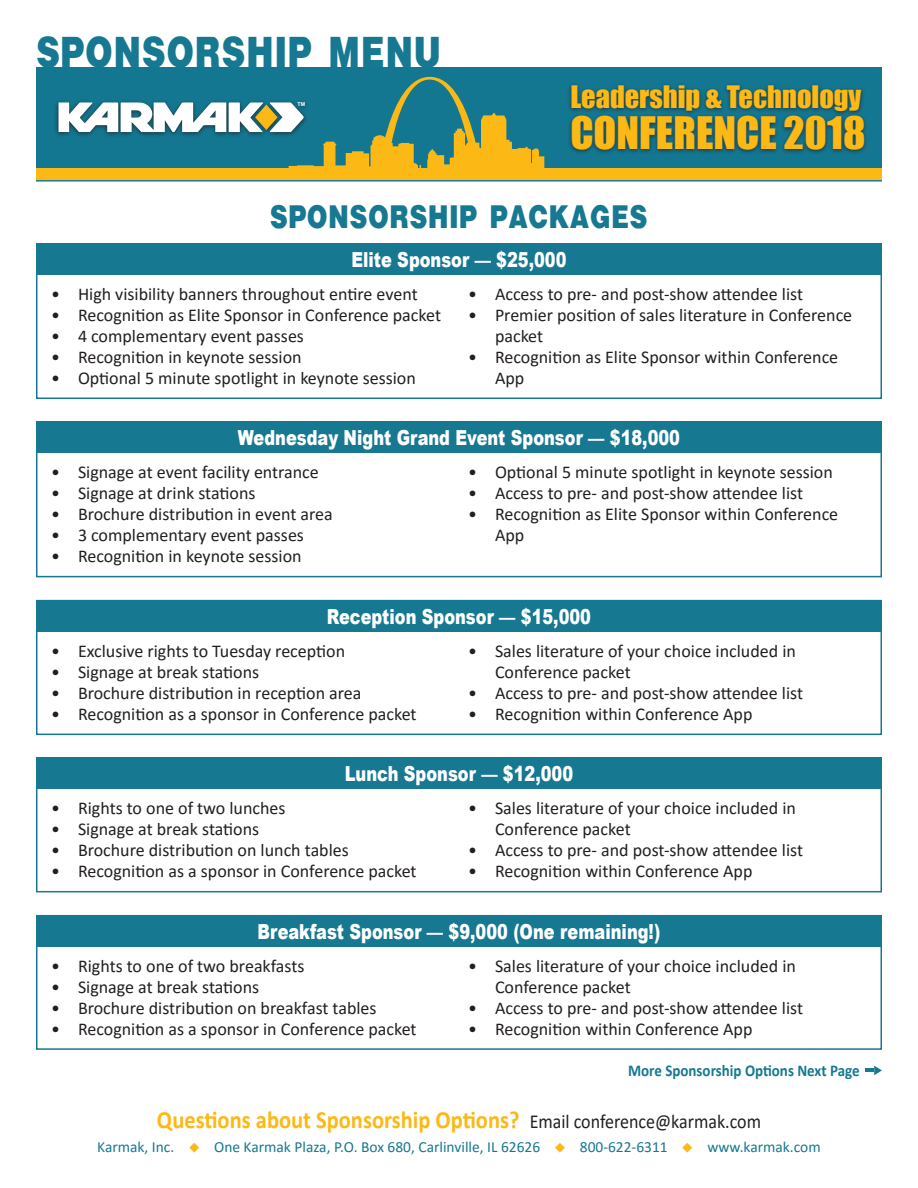
<style>
.page{position:relative;width:918px;height:1188px;background:#fff}
.page>*{position:absolute;margin:0;border:0;box-sizing:border-box;transform-origin:0 0}
.t1{font:900 44.85px "Arena";color:#167891;scale:.8 1}
.t2{font:41.1px "Impact";color:#fcb814}
.t3{font:900 33.75px "Arena";color:#167891;scale:.8 1}
.t4{font:28.5px "Impact";color:#fcb814}
.t5{font:700 24.75px "Calibri";color:#fcb814;scale:.91 1}
.t6{font:900 20.7px "Arial";color:#fff;scale:.78 1}
.t7{font:18px/21px "Calibri";color:#231f20}
.t8{font:700 16.5px "Calibri";color:#167891;scale:.91 1}
.t9{font:15.45px "Calibri";color:#167891}
.t10{font:700 5.4px "Arial";color:#fff}
.s1{font-weight:400;font-size:19.8px;color:#231f20}
.s2{color:#fcb814}
</style>
<div class="page">
<div style="left:36px;top:758px;width:846px;height:134px;border:2px solid #167891"></div>
<div style="left:36px;top:422px;width:846px;height:155px;border:2px solid #167891"></div>
<div style="left:36px;top:915px;width:846px;height:135px;border:2px solid #167891"></div>
<div style="left:36px;top:243px;width:846px;height:31px;background:#167891"></div>
<div style="left:36px;top:67px;width:846px;height:112px;background:#137791"></div>
<div style="left:36px;top:169px;width:846px;height:11px;background:#fcb814"></div>
<div style="left:567px;top:82px;width:302px;height:73px;background:#231f20;opacity:.75"></div>
<svg style="left:59px;top:77px;width:489px;height:92px"></svg>
<div style="left:36px;top:243px;width:846px;height:156px;border:2px solid #167891"></div>
<div style="left:36px;top:915px;width:846px;height:31px;background:#167891"></div>
<svg style="left:866px;top:1066px;width:16px;height:9px"></svg>
<hr style="left:36px;top:180px;width:846px;height:2px;background:#167891">
<div style="left:36px;top:422px;width:846px;height:31px;background:#167891"></div>
<div style="left:36px;top:758px;width:846px;height:31px;background:#167891"></div>
<div style="left:36px;top:600px;width:846px;height:135px;border:2px solid #167891"></div>
<div style="left:36px;top:600px;width:846px;height:31px;background:#167891"></div>
<p class="t1" style="left:36px;top:30px;width:509px">SPONSORSHIP MENU</p>
<p class="t10" style="left:298px;top:101px;width:9px">TM</p>
<p class="t4" style="left:570px;top:75px;width:293px">Leadership &amp; Technology</p>
<p class="t2" style="left:570px;top:101px;width:297px">CONFERENCE 2018</p>
<p class="t3" style="left:270px;top:200px;width:474px">SPONSORSHIP PACKAGES</p>
<p class="t6" style="left:351px;top:246px;width:277px">Elite Sponsor — $25,000</p>
<p class="t7" style="left:468px;top:283px;width:337px">• Access to pre- and post-show attendee list</p>
<p class="t7" style="left:495px;top:304px;width:359px;text-indent:-27px">• Premier position of sales literature in Conference packet</p>
<p class="t7" style="left:495px;top:346px;width:345px;text-indent:-27px">• Recognition as Elite Sponsor within Conference<br>App</p>
<p class="t7" style="left:51px;top:283px;width:368px">• High visibility banners throughout entire event</p>
<p class="t7" style="left:51px;top:304px;width:392px">• Recognition as Elite Sponsor in Conference packet</p>
<p class="t7" style="left:51px;top:325px;width:255px">• 4 complementary event passes</p>
<p class="t7" style="left:51px;top:346px;width:252px">• Recognition in keynote session</p>
<p class="t7" style="left:51px;top:367px;width:366px">• Optional 5 minute spotlight in keynote session</p>
<p class="t6" style="left:238px;top:425px;width:568px">Wednesday Night Grand Event Sponsor — $18,000</p>
<p class="t7" style="left:51px;top:461px;width:269px">• Signage at event facility entrance</p>
<p class="t7" style="left:51px;top:482px;width:206px">• Signage at drink stations</p>
<p class="t7" style="left:51px;top:503px;width:283px">• Brochure distribution in event area</p>
<p class="t7" style="left:51px;top:524px;width:255px">• 3 complementary event passes</p>
<p class="t7" style="left:51px;top:545px;width:252px">• Recognition in keynote session</p>
<p class="t7" style="left:468px;top:461px;width:366px">• Optional 5 minute spotlight in keynote session</p>
<p class="t7" style="left:468px;top:482px;width:337px">• Access to pre- and post-show attendee list</p>
<p class="t7" style="left:495px;top:503px;width:345px;text-indent:-27px">• Recognition as Elite Sponsor within Conference<br>App</p>
<p class="t6" style="left:327px;top:603px;width:340px">Reception Sponsor — $15,000</p>
<p class="t7" style="left:51px;top:640px;width:296px">• Exclusive rights to Tuesday reception</p>
<p class="t7" style="left:51px;top:661px;width:210px">• Signage at break stations</p>
<p class="t7" style="left:51px;top:682px;width:312px">• Brochure distribution in reception area</p>
<p class="t7" style="left:51px;top:703px;width:367px">• Recognition as a sponsor in Conference packet</p>
<p class="t7" style="left:495px;top:640px;width:302px;text-indent:-27px">• Sales literature of your choice included in<br>Conference packet</p>
<p class="t7" style="left:468px;top:682px;width:337px">• Access to pre- and post-show attendee list</p>
<p class="t7" style="left:468px;top:703px;width:286px">• Recognition within Conference App</p>
<p class="t6" style="left:345px;top:761px;width:294px">Lunch Sponsor — $12,000</p>
<p class="t7" style="left:51px;top:797px;width:236px">• Rights to one of two lunches</p>
<p class="t7" style="left:51px;top:818px;width:210px">• Signage at break stations</p>
<p class="t7" style="left:51px;top:839px;width:299px">• Brochure distribution on lunch tables</p>
<p class="t7" style="left:51px;top:860px;width:367px">• Recognition as a sponsor in Conference packet</p>
<p class="t7" style="left:495px;top:797px;width:302px;text-indent:-27px">• Sales literature of your choice included in<br>Conference packet</p>
<p class="t7" style="left:468px;top:839px;width:337px">• Access to pre- and post-show attendee list</p>
<p class="t7" style="left:468px;top:860px;width:286px">• Recognition within Conference App</p>
<p class="t6" style="left:258px;top:918px;width:518px">Breakfast Sponsor — $9,000 (One remaining!)</p>
<p class="t7" style="left:51px;top:955px;width:255px">• Rights to one of two breakfasts</p>
<p class="t7" style="left:51px;top:976px;width:210px">• Signage at break stations</p>
<p class="t7" style="left:51px;top:997px;width:327px">• Brochure distribution on breakfast tables</p>
<p class="t7" style="left:51px;top:1018px;width:367px">• Recognition as a sponsor in Conference packet</p>
<p class="t7" style="left:495px;top:955px;width:302px;text-indent:-27px">• Sales literature of your choice included in<br>Conference packet</p>
<p class="t7" style="left:468px;top:997px;width:337px">• Access to pre- and post-show attendee list</p>
<p class="t7" style="left:468px;top:1018px;width:286px">• Recognition within Conference App</p>
<p class="t8" style="left:628px;top:1059px;width:256px">More Sponsorship Options Next Page</p>
<p class="t5" style="left:157px;top:1103px;width:665px">Questions about Sponsorship Options? <span class="s1">Email conference@karmak.com</span></p>
<p class="t9" style="left:97px;top:1136px;width:725px">Karmak, Inc. <span class="s2">◆</span> One Karmak Plaza, P.O. Box 680, Carlinville, IL 62626 <span class="s2">◆</span> 800-622-6311 <span class="s2">◆</span> www.karmak.com</p>
</div>
